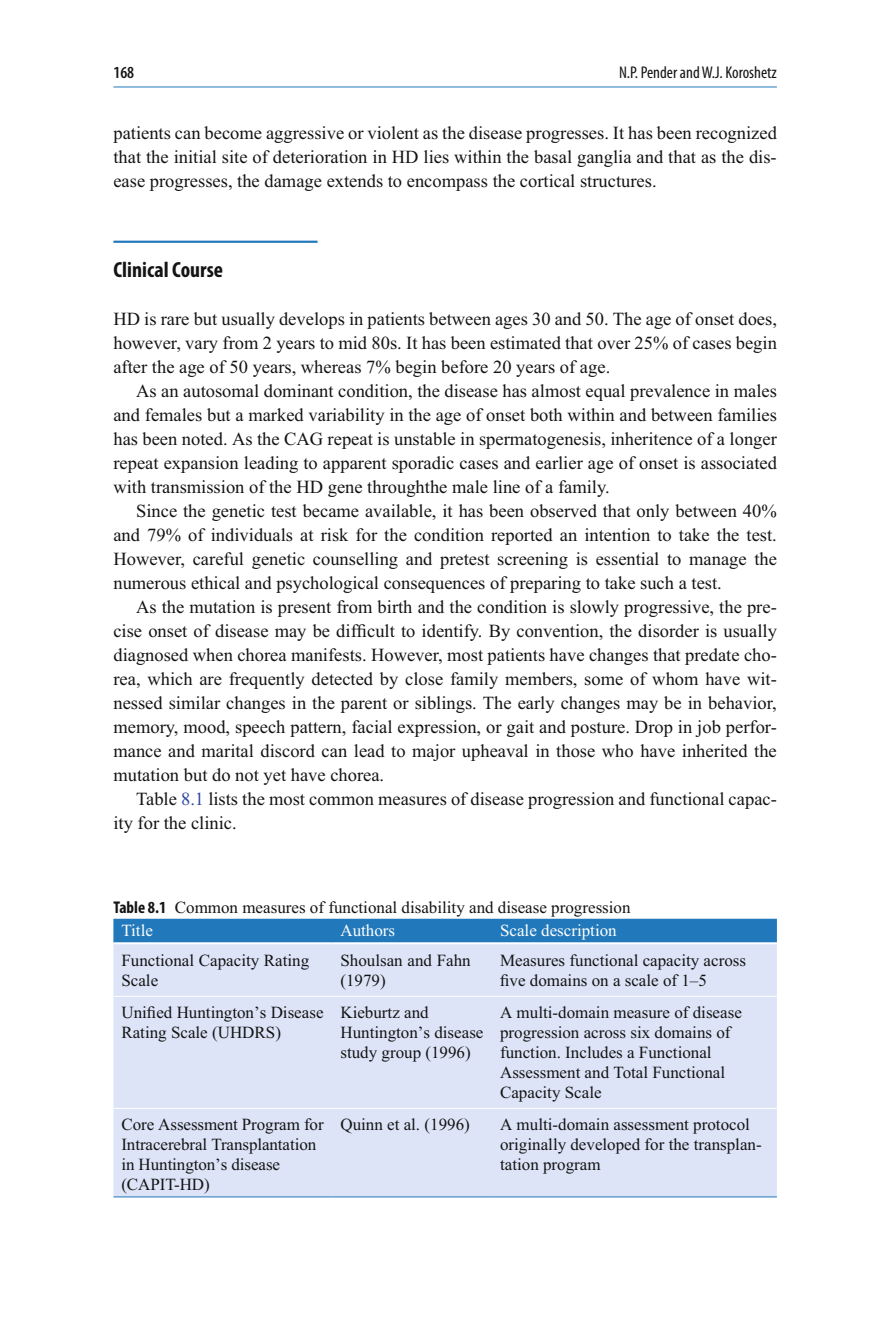
<style>
.page{position:relative;width:879px;height:1333px;background:#fff}
.page>*{position:absolute;margin:0;border:0;box-sizing:border-box;transform-origin:0 0}
.t1{font:700 condensed 22px "Myriad Pro";color:#131413}
.t2{font:18.4px/24px "Times New Roman";color:#131413;text-align:justify}
.t3{font:17px/20px "Times New Roman";color:#131413}
.t4{font:condensed 17px "Myriad Pro";color:#131413}
.t5{font:17px "Times New Roman";color:#fff}
.t6{font:600 condensed 17px "Myriad Pro";color:#131413}
.s1{color:#2e45a1}
.s2{font-family:"Myriad Pro";font-weight:700;font-stretch:condensed}
.s3{color:#fff}
</style>
<div class="page">
<hr style="left:113px;top:86px;width:664px;height:1px;background:#2178ba">
<hr style="left:113px;top:241px;width:204px;height:2px;background:#2178ba">
<div style="left:113px;top:918px;width:664px;height:24px;background:#2178ba"></div>
<div style="left:113px;top:944px;width:664px;height:252px;background:#dde4f8"></div>
<hr style="left:332px;top:1107px;width:160px;height:1px;background:#fff">
<hr style="left:332px;top:1196px;width:160px;height:1px;background:#2178ba">
<hr style="left:113px;top:1107px;width:219px;height:1px;background:#fff">
<hr style="left:113px;top:1196px;width:219px;height:1px;background:#2178ba">
<hr style="left:492px;top:1107px;width:285px;height:1px;background:#fff">
<hr style="left:492px;top:1196px;width:285px;height:1px;background:#2178ba">
<hr style="left:113px;top:995px;width:219px;height:1px;background:#fff">
<hr style="left:332px;top:995px;width:160px;height:1px;background:#fff">
<hr style="left:492px;top:995px;width:285px;height:1px;background:#fff">
<p class="t6" style="left:113px;top:63px;width:22px">168</p>
<p class="t4" style="left:619px;top:63px;width:159px">N.P. Pender and W.J. Koroshetz</p>
<p class="t2" style="left:113px;top:120px;width:665px">patients can become aggressive or violent as the disease progresses. It has been recognized that the initial site of deterioration in HD lies within the basal ganglia and that as the dis&shy;ease progresses, the damage extends to encompass the cortical structures.</p>
<p class="t1" style="left:113px;top:257px;width:111px">Clinical Course</p>
<p class="t2" style="left:113px;top:306px;width:665px">HD is rare but usually develops in patients between ages 30 and 50. The age of onset does, however, vary from 2 years to mid 80s. It has been estimated that over 25% of cases begin after the age of 50 years, whereas 7% begin before 20 years of age.</p>
<p class="t2" style="left:113px;top:378px;width:665px;text-indent:23px">As an autosomal dominant condition, the disease has almost equal prevalence in males and females but a marked variability in the age of onset both within and between families has been noted. As the CAG repeat is unstable in spermatogenesis, inheritence of a longer repeat expansion leading to apparent sporadic cases and earlier age of onset is associated with transmission of the HD gene throughthe male line of a family.</p>
<p class="t2" style="left:113px;top:498px;width:665px;text-indent:23px">Since the genetic test became available, it has been observed that only between 40% and 79% of individuals at risk for the condition reported an intention to take the test.<br>However, careful genetic counselling and pretest screening is essential to manage the numerous ethical and psychological consequences of preparing to take such a test.</p>
<p class="t2" style="left:113px;top:594px;width:665px;text-indent:23px">As the mutation is present from birth and the condition is slowly progressive, the pre&shy;cise onset of disease may be difficult to identify. By convention, the disorder is usually diagnosed when chorea manifests. However, most patients have changes that predate cho&shy;rea, which are frequently detected by close family members, some of whom have wit&shy;nessed similar changes in the parent or siblings. The early changes may be in behavior, memory, mood, speech pattern, facial expression, or gait and posture. Drop in job perfor&shy;mance and marital discord can lead to major upheaval in those who have inherited the mutation but do not yet have chorea.</p>
<p class="t2" style="left:113px;top:786px;width:665px;text-indent:23px">Table <span class="s1">8.1</span> lists the most common measures of disease progression and functional capac&shy;ity for the clinic.</p>
<p class="t3" style="left:121px;top:895px;width:511px;line-height:23.6px;text-indent:-8px"><span class="s2">Table 8.1</span> Common measures of functional disability and disease progression<br><span class="s3">Title</span></p>
<p class="t5" style="left:340px;top:919px;width:56px">Authors</p>
<p class="t5" style="left:500px;top:919px;width:118px">Scale description</p>
<p class="t3" style="left:121px;top:950px;width:189px">Functional Capacity Rating<br>Scale</p>
<p class="t3" style="left:340px;top:950px;width:132px">Shoulsan and Fahn (1979)</p>
<p class="t3" style="left:500px;top:950px;width:247px">Measures functional capacity across five domains on a scale of 1–5</p>
<p class="t3" style="left:121px;top:1002px;width:204px">Unified Huntington’s Disease<br>Rating Scale (UHDRS)</p>
<p class="t3" style="left:340px;top:1002px;width:145px">Kieburtz and<br>Huntington’s disease study group (1996)</p>
<p class="t3" style="left:500px;top:1002px;width:243px">A multi-domain measure of disease progression across six domains of function. Includes a Functional<br>Assessment and Total Functional<br>Capacity Scale</p>
<p class="t3" style="left:121px;top:1114px;width:204px">Core Assessment Program for<br>Intracerebral Transplantation in Huntington’s disease (CAPIT-HD)</p>
<p class="t3" style="left:340px;top:1114px;width:131px">Quinn et al. (1996)</p>
<p class="t3" style="left:500px;top:1114px;width:263px">A multi-domain assessment protocol originally developed for the transplan&shy;tation program</p>
</div>
